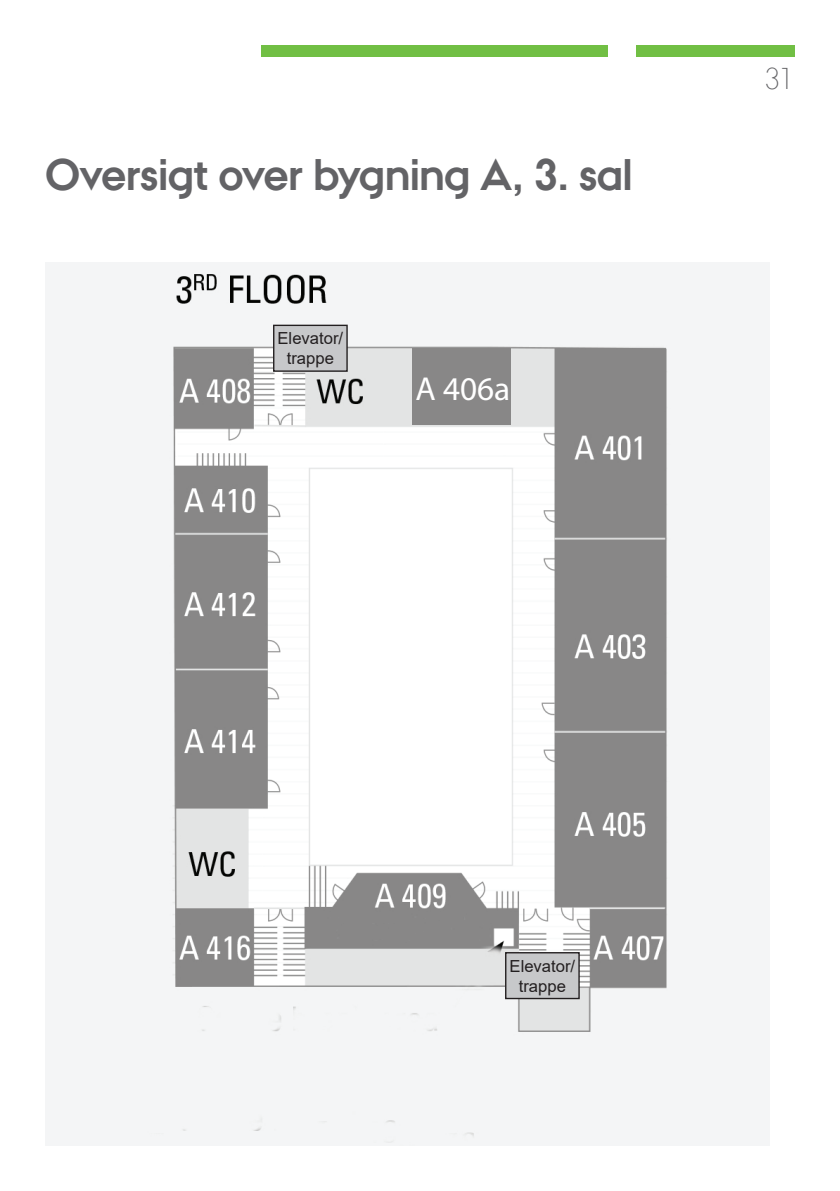
<style>
.page{position:relative;width:840px;height:1191px;background:#fff}
.page>*{position:absolute;margin:0;border:0;box-sizing:border-box;transform-origin:0 0}
.RU1_-_venstre{font:700 44px "AU Passata";letter-spacing:-.005em;color:#636366}
.t1{font:33.2px "Myriad Pro";color:#fff}
.Design_Pagina_venstr{font:300 30px "AU Passata";color:#636366}
.t2{font:16.6px/20px "Arial";color:#231f20;text-align:center}
</style>
<div class="page">
<div style="left:635px;top:45px;width:159px;height:12px;background:#71bf44"></div>
<div style="left:261px;top:45px;width:346px;height:12px;background:#71bf44"></div>
<img style="left:45px;top:262px;width:724px;height:883px">
<div style="left:505px;top:952px;width:73px;height:46px;background:#c7c8ca"></div>
<div style="left:504px;top:952px;width:75px;height:47px;border:1px solid #231f20"></div>
<div style="left:273px;top:325px;width:74px;height:46px;background:#c7c8ca"></div>
<div style="left:273px;top:325px;width:74px;height:47px;border:1px solid #231f20"></div>
<div style="left:412px;top:348px;width:98px;height:76px;background:#888787"></div>
<p class="RU1_-_venstre" style="left:45px;top:149px;width:588px">Oversigt over bygning A, 3. sal</p>
<p class="t2" style="left:277px;top:328px;width:67px">Elevator/ trappe</p>
<p class="t1" style="left:415px;top:368px;width:96px">A 406a</p>
<p class="Design_Pagina_venstr" style="left:763px;top:61px;width:32px">31</p>
<p class="t2" style="left:509px;top:955px;width:67px">Elevator/ trappe</p>
</div>
